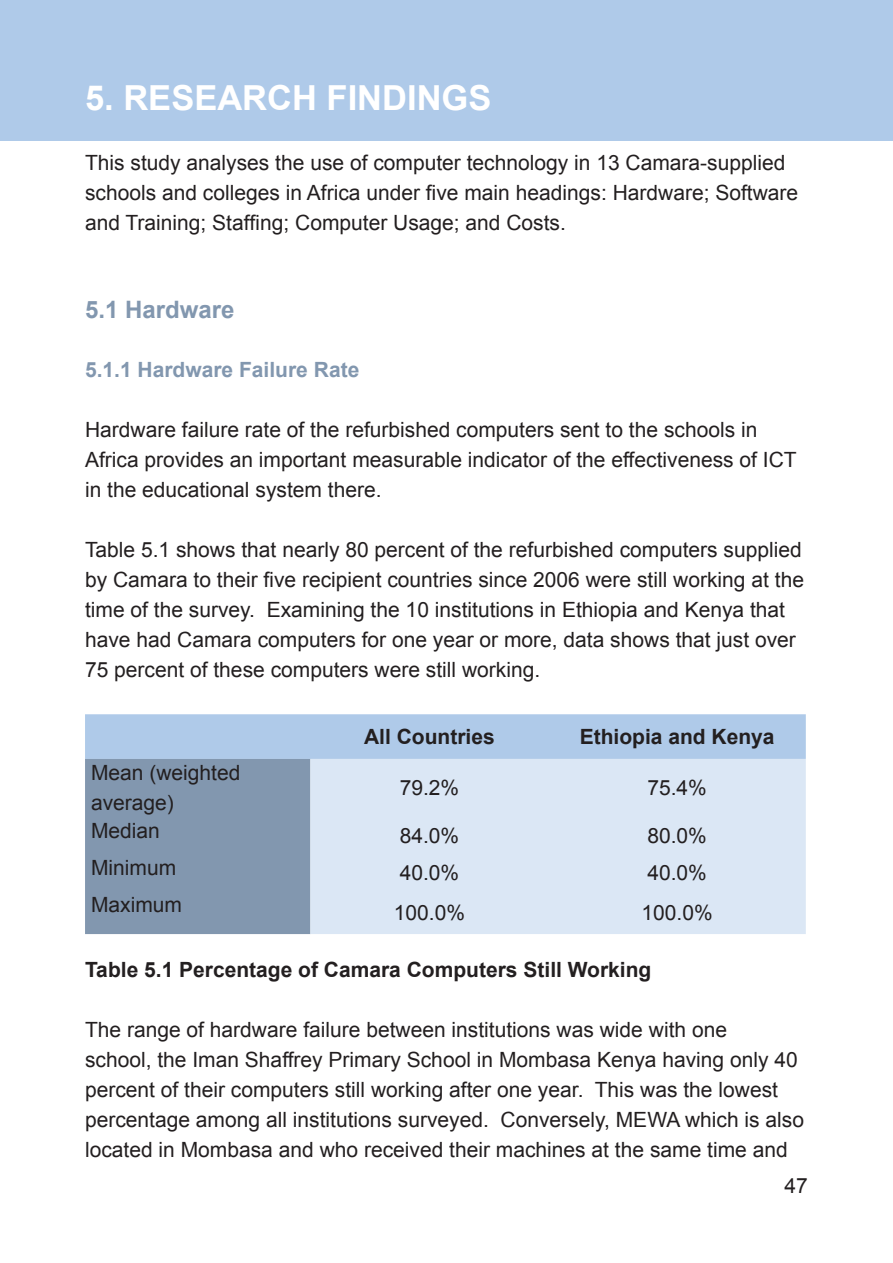
<style>
.page{position:relative;width:893px;height:1263px;background:#fff}
.page>*{position:absolute;margin:0;border:0;box-sizing:border-box;transform-origin:0 0}
.head{font:700 34.5px "Arial";color:#fff}
.t1{font:700 24px "Arial";color:#8297af}
.text{font:21px/30px "Arial";color:#231f20}
.text-2{font:700 21px "Arial";color:#231f20}
.text-3{font:700 21px "Arial";color:#8297af}
</style>
<div class="page">
<div style="left:0;top:0;width:893px;height:140px;background:#afcae9"></div>
<svg style="left:85px;top:714px;width:721px;height:220px;background:#96aec9"></svg>
<div style="left:310px;top:759px;width:496px;height:175px;background:#dbe7f5"></div>
<p class="head" style="left:85px;top:75px;width:408px">5. RESEARCH FINDINGS</p>
<p class="text" style="left:85px;top:148px;width:715px">This study analyses the use of computer technology in 13 Camara-supplied schools and colleges in Africa under five main headings: Hardware; Software and Training; Staffing; Computer Usage; and Costs.</p>
<p class="t1" style="left:85px;top:294px;width:151px">5.1 Hardware</p>
<p class="text-3" style="left:85px;top:355px;width:276px">5.1.1 Hardware Failure Rate</p>
<p class="text" style="left:85px;top:414px;width:713px">Hardware failure rate of the refurbished computers sent to the schools in<br>Africa provides an important measurable indicator of the effectiveness of ICT in the educational system there.</p>
<p class="text" style="left:85px;top:534px;width:720px">Table 5.1 shows that nearly 80 percent of the refurbished computers supplied by Camara to their five recipient countries since 2006 were still working at the time of the survey. Examining the 10 institutions in Ethiopia and Kenya that have had Camara computers for one year or more, data shows that just over 75 percent of these computers were still working.</p>
<p class="text" style="left:91px;top:758px;width:151px">Mean (weighted average)</p>
<p class="text-2" style="left:364px;top:723px;width:132px">All Countries</p>
<p class="text-2" style="left:580px;top:723px;width:196px">Ethiopia and Kenya</p>
<p class="text" style="left:400px;top:773px;width:61px">79.2%</p>
<p class="text" style="left:647px;top:773px;width:61px">75.4%</p>
<p class="text" style="left:91px;top:815px;width:70px">Median</p>
<p class="text" style="left:400px;top:820px;width:61px">84.0%</p>
<p class="text" style="left:647px;top:820px;width:61px">80.0%</p>
<p class="text" style="left:91px;top:853px;width:87px">Minimum</p>
<p class="text" style="left:400px;top:858px;width:61px">40.0%</p>
<p class="text" style="left:647px;top:858px;width:61px">40.0%</p>
<p class="text" style="left:91px;top:890px;width:92px">Maximum</p>
<p class="text" style="left:394px;top:898px;width:73px">100.0%</p>
<p class="text" style="left:642px;top:898px;width:73px">100.0%</p>
<p class="text-2" style="left:85px;top:955px;width:568px">Table 5.1 Percentage of Camara Computers Still Working</p>
<p class="text" style="left:85px;top:1014px;width:720px">The range of hardware failure between institutions was wide with one<br>school, the Iman Shaffrey Primary School in Mombasa Kenya having only 40 percent of their computers still working after one year. This was the lowest percentage among all institutions surveyed. Conversely, MEWA which is also located in Mombasa and who received their machines at the same time and</p>
<p class="text" style="left:785px;top:1171px;width:25px">47</p>
</div>
